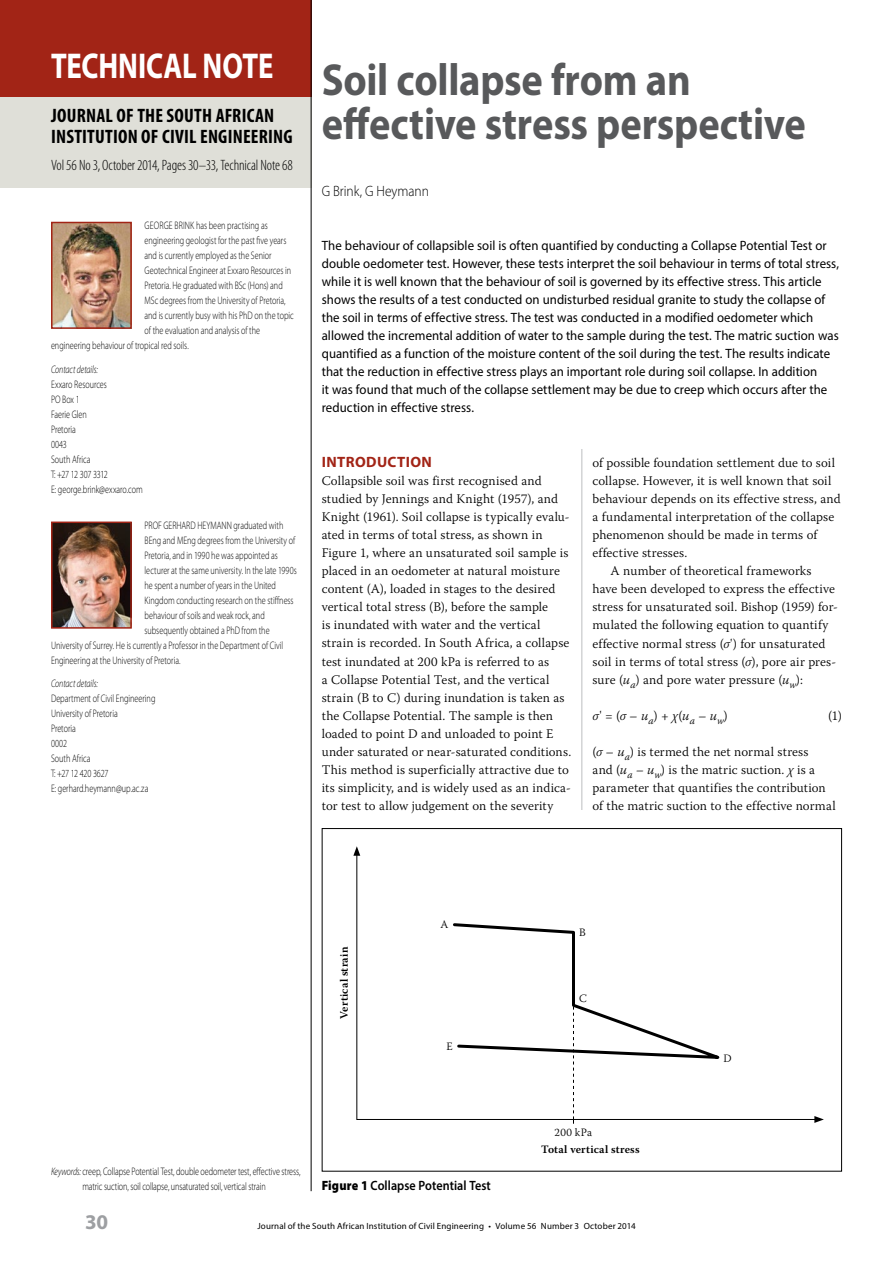
<style>
.page{position:relative;width:893px;height:1263px;background:#fff}
.page>*{position:absolute;margin:0;border:0;box-sizing:border-box;transform-origin:0 0}
.t1{font:700 45px/44.7px "Myriad Pro";letter-spacing:-.005em;color:#58595b;scale:.9 1}
.t2{font:700 36px "Myriad Pro";letter-spacing:-.01em;color:#fff;scale:.8 1}
.t3{font:700 21px "Myriad Pro";color:#9d9fa2}
.t4{font:700 condensed 19.5px/21px "Myriad Pro";letter-spacing:.01em;color:#000}
.t5{font:300 condensed 15px "Myriad Pro";letter-spacing:-.01em;color:#000}
.t6{font:300 15px "Myriad Pro";letter-spacing:-.005em;color:#000;scale:.9 1}
.t7{font:700 15px "Myriad Pro";letter-spacing:.025em;color:#a22416}
.t8{font:13.5px/18px "Myriad Pro";letter-spacing:.005em;color:#000;scale:.95 1}
.t9{font:600 13.5px "Myriad Pro";letter-spacing:.005em;color:#000;scale:.9 1}
.t10{font:300 13.2px/18px "Warnock Pro";letter-spacing:.01em;color:#000}
.t11{font:600 11.25px "Warnock Pro";letter-spacing:.02em;color:#000}
.t12{font:300 11.25px "Warnock Pro";letter-spacing:.03em;color:#000}
.t13{font:300 10.8px/15px "Myriad Pro";letter-spacing:-.005em;color:#000;scale:.75 1}
.t14{font:italic 300 10.8px "Myriad Pro";letter-spacing:-.005em;color:#000;scale:.75 1}
.t15{font:9px "Myriad Pro";letter-spacing:.02em;color:#000}
.s1{font-style:italic}
.s2{font-weight:900}
</style>
<div class="page">
<hr style="left:581px;top:51px;width:1px;height:1138px;background:#bcbec0">
<div style="left:571px;top:810px;width:21px;height:18px;background:#fff"></div>
<div style="left:322px;top:51px;width:520px;height:398px;background:#fff"></div>
<div style="left:0;top:96px;width:311px;height:92px;background:#dfdfd8"></div>
<div style="left:0;top:0;width:311px;height:96px;background:#a22416"></div>
<hr style="left:311px;top:0;width:1px;height:1191px;background:#000">
<img style="left:54px;top:225px;width:75px;height:101px">
<div style="left:51px;top:222px;width:81px;height:107px;border:2px solid #a22416"></div>
<img style="left:54px;top:524px;width:75px;height:102px">
<div style="left:51px;top:521px;width:81px;height:108px;border:2px solid #a22416"></div>
<div style="left:322px;top:1171px;width:520px;height:37px;background:#fff"></div>
<div style="left:322px;top:828px;width:520px;height:343px;background:#fff"></div>
<svg style="left:356px;top:855px;width:458px;height:265px"></svg>
<svg style="left:353px;top:846px;width:7px;height:10px"></svg>
<svg style="left:814px;top:1116px;width:10px;height:7px"></svg>
<svg style="left:451px;top:921px;width:286px;height:203px"></svg>
<h2 class="t2" style="left:51px;top:42px;width:280px">TECHNICAL NOTE</h2>
<h3 class="t4" style="left:51px;top:105px;width:243px">JOURNAL OF THE SOUTH AFRICAN<br>INSTITUTION OF CIVIL ENGINEERING</h3>
<p class="t5" style="left:51px;top:157px;width:243px">Vol 56 No 3, October 2014, Pages 30–33, Technical Note 68</p>
<p class="t13" style="left:145px;top:218px;width:166px">George Brink has been practising as</p>
<p class="t13" style="left:145px;top:233px;width:191px">engineering geologist for the past five years</p>
<p class="t13" style="left:145px;top:248px;width:171px">and is currently employed as the Senior</p>
<p class="t13" style="left:145px;top:263px;width:197px">Geotechnical Engineer at Exxaro Resources in</p>
<p class="t13" style="left:145px;top:278px;width:186px">Pretoria. He graduated with BSc (Hons) and</p>
<p class="t13" style="left:145px;top:293px;width:190px">MSc degrees from the University of Pretoria,</p>
<p class="t13" style="left:145px;top:308px;width:201px">and is currently busy with his PhD on the topic</p>
<p class="t13" style="left:145px;top:323px;width:155px">of the evaluation and analysis of the</p>
<p class="t13" style="left:51px;top:338px;width:185px">engineering behaviour of tropical red soils.</p>
<p class="t14" style="left:51px;top:362px;width:64px">Contact details:</p>
<p class="t13" style="left:51px;top:376px;width:124px">Exxaro Resources<br>PO Box 1<br>Faerie Glen<br>Pretoria<br>0043<br>South Africa<br>T: +27 12 307 3312<br>E: george.brink@exxaro.com</p>
<p class="t13" style="left:145px;top:518px;width:187px">PROF GERHARD HEYMANN graduated with</p>
<p class="t13" style="left:145px;top:533px;width:203px">BEng and MEng degrees from the University of</p>
<p class="t13" style="left:145px;top:548px;width:179px">Pretoria, and in 1990 he was appointed as</p>
<p class="t13" style="left:145px;top:563px;width:204px">lecturer at the same university. I n the late 1990s</p>
<p class="t13" style="left:145px;top:578px;width:177px">he spent a number of years in the United</p>
<p class="t13" style="left:145px;top:593px;width:200px">Kingdom conducting research on the stiffness</p>
<p class="t13" style="left:145px;top:608px;width:162px">behaviour of soils and weak rock, and</p>
<p class="t13" style="left:145px;top:623px;width:168px">subsequently obtained a PhD from the</p>
<p class="t13" style="left:51px;top:638px;width:311px">University of Surrey. He is currently a Professor in the Department of Civil</p>
<p class="t13" style="left:51px;top:653px;width:174px">Engineering at the University of Pretoria.</p>
<p class="t14" style="left:51px;top:677px;width:64px">Contact details:</p>
<p class="t13" style="left:51px;top:691px;width:141px">Department of Civil Engineering<br>University of Pretoria<br>Pretoria<br>0002<br>South Africa<br>T: +27 12 420 3627<br>E: gerhard.heymann@up.ac.za</p>
<h1 class="t1" style="left:322px;top:56px;width:539px">Soil collapse from an effective stress perspective</h1>
<p class="t6" style="left:322px;top:182px;width:121px">G Brink, G Heymann</p>
<p class="t8" style="left:322px;top:237px;width:546px">The behaviour of collapsible soil is often quantified by conducting a Collapse Potential Test or double oedometer test. However, these tests interpret the soil behaviour in terms of total stress, while it is well known that the behaviour of soil is governed by its effective stress. This article shows the results of a test conducted on undisturbed residual granite to study the collapse of the soil in terms of effective stress. The test was conducted in a modified oedometer which allowed the incremental addition of water to the sample during the test. The matric suction was quantified as a function of the moisture content of the soil during the test. The results indicate that the reduction in effective stress plays an important role during soil collapse. In addition<br>it was found that much of the collapse settlement may be due to creep which occurs after the reduction in effective stress.</p>
<p class="t7" style="left:322px;top:452px;width:112px">INTRODUCTION</p>
<p class="t10" style="left:322px;top:471px;width:251px">Collapsible soil was first recognised and studied by Jennings and Knight (1957), and Knight (1961). Soil collapse is typically evalu&shy;ated in terms of total stress, as shown in Figure 1, where an unsaturated soil sample is placed in an oedometer at natural moisture content (A), loaded in stages to the desired vertical total stress (B), before the sample<br>is inundated with water and the vertical strain is recorded. In South Africa, a collapse test inundated at 200 kPa is referred to as<br>a Collapse Potential Test, and the vertical strain (B to C) during inundation is taken as the Collapse Potential. The sample is then loaded to point D and unloaded to point E under saturated or near-saturated conditions.<br>This method is superficially attractive due to its simplicity, and is widely used as an indica&shy;tor test to allow judgement on the severity</p>
<p class="t10" style="left:592px;top:453px;width:244px">of possible foundation settlement due to soil</p>
<p class="t10" style="left:592px;top:471px;width:240px">collapse. However, it is well known that soil</p>
<p class="t10" style="left:592px;top:489px;width:250px">behaviour depends on its effective stress, and</p>
<p class="t10" style="left:592px;top:507px;width:243px">a fundamental interpretation of the collapse</p>
<p class="t10" style="left:592px;top:525px;width:226px">phenomenon should be made in terms of</p>
<p class="t10" style="left:592px;top:544px;width:96px">effective stresses.</p>
<p class="t10" style="left:611px;top:562px;width:203px">A number of theoretical frameworks</p>
<p class="t10" style="left:592px;top:580px;width:244px">have been developed to express the effective</p>
<p class="t10" style="left:592px;top:598px;width:247px">stress for unsaturated soil. Bishop (1959) for-</p>
<p class="t10" style="left:592px;top:616px;width:238px">mulated the following equation to quantify</p>
<p class="t10" style="left:592px;top:634px;width:234px">effective normal stress (<span class="s1">σ</span>') for unsaturated</p>
<p class="t10" style="left:592px;top:652px;width:245px">soil in terms of total stress (<span class="s1">σ</span>), pore air pres-</p>
<p class="t10" style="left:592px;top:670px;width:212px">sure (<span class="s1">u</span><sub>a</sub>) and pore water pressure (<span class="s1">u</span><sub>w</sub>):</p>
<p class="t10" style="left:592px;top:706px;width:137px"><span class="s1">σ</span>' = (<span class="s1">σ</span> – <span class="s1">u</span><sub>a</sub>) + <span class="s1">χ</span>(<span class="s1">u</span><sub>a</sub> – <span class="s1">u</span><sub>w</sub>)</p>
<p class="t10" style="left:828px;top:706px;width:15px">(1)</p>
<p class="t10" style="left:592px;top:742px;width:245px">(<span class="s1">σ</span> – <span class="s1">u</span><sub>a</sub>) is termed the net normal stress<br>and (<span class="s1">u</span><sub>a</sub> <span class="s1">– u</span><sub>w</sub>) is the matric suction. <span class="s1">χ</span> is a parameter that quantifies the contribution of the matric suction to the effective normal</p>
<p class="t11" style="left:337px;top:1019px;width:74px;rotate:-90deg">Vertical strain</p>
<p class="t12" style="left:441px;top:917px;width:9px">A</p>
<p class="t12" style="left:446px;top:1039px;width:8px">E</p>
<p class="t13" style="left:51px;top:1163px;width:334px;text-align:center"><span class="s1">Keywords:</span> creep, Collapse Potential Test, double oedometer test, effective stress, matric suction, soil collapse, unsaturated soil, vertical strain</p>
<p class="t9" style="left:322px;top:1176px;width:189px"><span class="s2">Figure 1</span> Collapse Potential Test</p>
<p class="t12" style="left:579px;top:925px;width:8px">B</p>
<p class="t12" style="left:579px;top:991px;width:9px">C</p>
<p class="t12" style="left:555px;top:1125px;width:39px">200 kPa</p>
<p class="t11" style="left:541px;top:1142px;width:100px">Total vertical stress</p>
<p class="t12" style="left:724px;top:1051px;width:10px">D</p>
<h3 class="t3" style="left:85px;top:1208px;width:25px">30</h3>
<p class="t15" style="left:257px;top:1220px;width:380px">Journal of the South African Institution of Civil Engineering • Volume 56 Number 3 October 2014</p>
</div>
